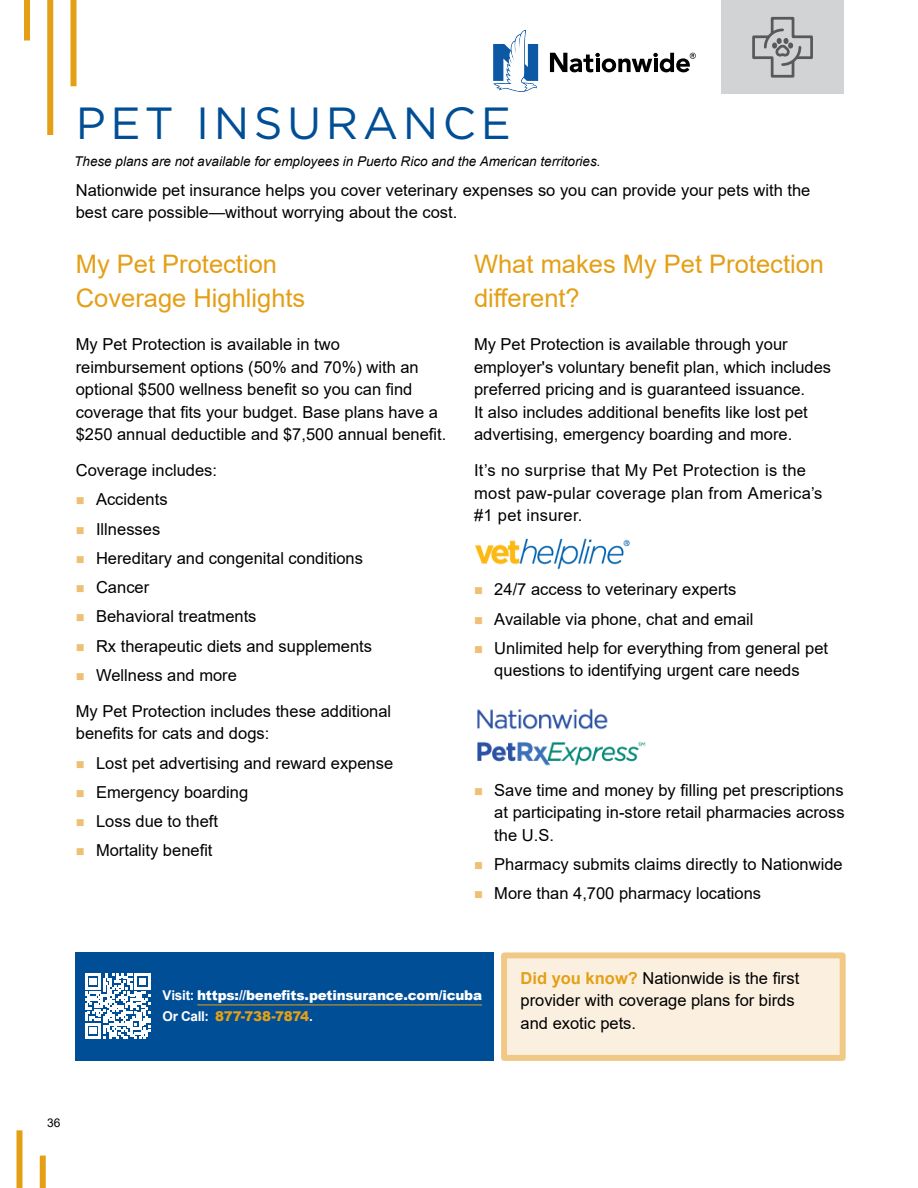
<style>
.page{position:relative;width:918px;height:1188px;background:#fff}
.page>*{position:absolute;margin:0;border:0;box-sizing:border-box;transform-origin:0 0}
.t1{font:45px "Gotham";letter-spacing:.1em;color:#004e96}
.t2{font:25.5px/34.5px "Arial";color:#e49f15}
.t3{font:16.5px/22.5px "Arial";color:#000}
.t4{font:16.5px/22.5px "Arial";letter-spacing:.02em;color:#000}
.t5{font:italic 13.5px "Arial";color:#000}
.t6{font:900 13.5px/21px "Arial";letter-spacing:-.015em;color:#fff}
.t7{font:12px "Arial";color:#000}
.s1{font-weight:700}
.s2{color:#e49f15}
.s3{font-weight:700;color:#e49f15}
</style>
<div class="page">
<div style="left:721px;top:0;width:123px;height:94px;background:#d1d3d4"></div>
<div style="left:504px;top:955px;width:339px;height:103px;background:#fbf0e0"></div>
<div style="left:501px;top:952px;width:345px;height:109px;border:6px solid #f1c987"></div>
<div style="left:76px;top:952px;width:418px;height:108px;background:#004e96"></div>
<svg style="left:85px;top:974px;width:65px;height:65px"></svg>
<hr style="left:197px;top:1005px;width:285px;height:1px;background:#e49f15">
<img style="left:474px;top:538px;width:156px;height:32px">
<img style="left:477px;top:708px;width:169px;height:58px">
<svg style="left:752px;top:16px;width:61px;height:62px"></svg>
<svg style="left:550px;top:53px;width:146px;height:19px"></svg>
<svg style="left:493px;top:30px;width:45px;height:62px"></svg>
<div style="left:70px;top:0;width:6px;height:86px;background:#e49f15"></div>
<div style="left:47px;top:0;width:6px;height:135px;background:#e49f15"></div>
<div style="left:24px;top:0;width:6px;height:40px;background:#e49f15"></div>
<div style="left:16px;top:1130px;width:6px;height:58px;background:#e49f15"></div>
<div style="left:40px;top:1156px;width:6px;height:32px;background:#e49f15"></div>
<h1 class="t1" style="left:76px;top:95px;width:437px">PET INSURANCE</h1>
<p class="t5" style="left:74px;top:152px;width:528px">These plans are not available for employees in Puerto Rico and the American territories.</p>
<p class="t3" style="left:76px;top:179px;width:736px">Nationwide pet insurance helps you cover veterinary expenses so you can provide your pets with the best care possible—without worrying about the cost.</p>
<h2 class="t2" style="left:76px;top:247px;width:231px">My Pet Protection<br>Coverage Highlights</h2>
<p class="t3" style="left:76px;top:333px;width:372px">My Pet Protection is available in two reimbursement options (50% and 70%) with an optional $500 wellness benefit so you can find coverage that fits your budget. Base plans have a $250 annual deductible and $7,500 annual benefit.</p>
<p class="t3" style="left:96px;top:456px;width:278px;line-height:29.2px;text-indent:-20px">Coverage includes:<br>Accidents<br>Illnesses<br>Hereditary and congenital conditions<br>Cancer<br>Behavioral treatments<br>Rx therapeutic diets and supplements<br>Wellness and more</p>
<p class="t3" style="left:76px;top:700px;width:317px">My Pet Protection includes these additional benefits for cats and dogs:</p>
<p class="t3" style="left:96px;top:748px;width:299px;line-height:29.2px">Lost pet advertising and reward expense<br>Emergency boarding<br>Loss due to theft<br>Mortality benefit</p>
<h2 class="t2" style="left:474px;top:247px;width:352px">What makes My Pet Protection different?</h2>
<p class="t3" style="left:474px;top:333px;width:359px">My Pet Protection is available through your employer's voluntary benefit plan, which includes preferred pricing and is guaranteed issuance.<br>It also includes additional benefits like lost pet advertising, emergency boarding and more.</p>
<p class="t4" style="left:474px;top:459px;width:350px">It’s no surprise that My Pet Protection is the most paw-pular coverage plan from America’s #1 pet insurer.</p>
<p class="t3" style="left:494px;top:575px;width:335px;line-height:29.2px">24/7 access to veterinary experts<br>Available via phone, chat and email<br>Unlimited help for everything from general pet</p>
<p class="t3" style="left:494px;top:659px;width:307px">questions to identifying urgent care needs</p>
<p class="t3" style="left:494px;top:779px;width:352px;text-align:justify">Save time and money by filling pet prescriptions at participating in-store retail pharmacies across the U.S.</p>
<p class="t3" style="left:494px;top:849px;width:350px;line-height:29.2px">Pharmacy submits claims directly to Nationwide<br>More than 4,700 pharmacy locations</p>
<p class="t6" style="left:163px;top:985px;width:321px"><span class="s1">Visit:</span> https://benefits.petinsurance.com/icuba<br><span class="s1">Or Call:</span> <span class="s2">877-738-7874</span><span class="s1">.</span></p>
<p class="t3" style="left:521px;top:967px;width:280px"><span class="s3">Did you know?</span> Nationwide is the first provider with coverage plans for birds and exotic pets.</p>
<p class="t7" style="left:47px;top:1114px;width:15px">36</p>
</div>
